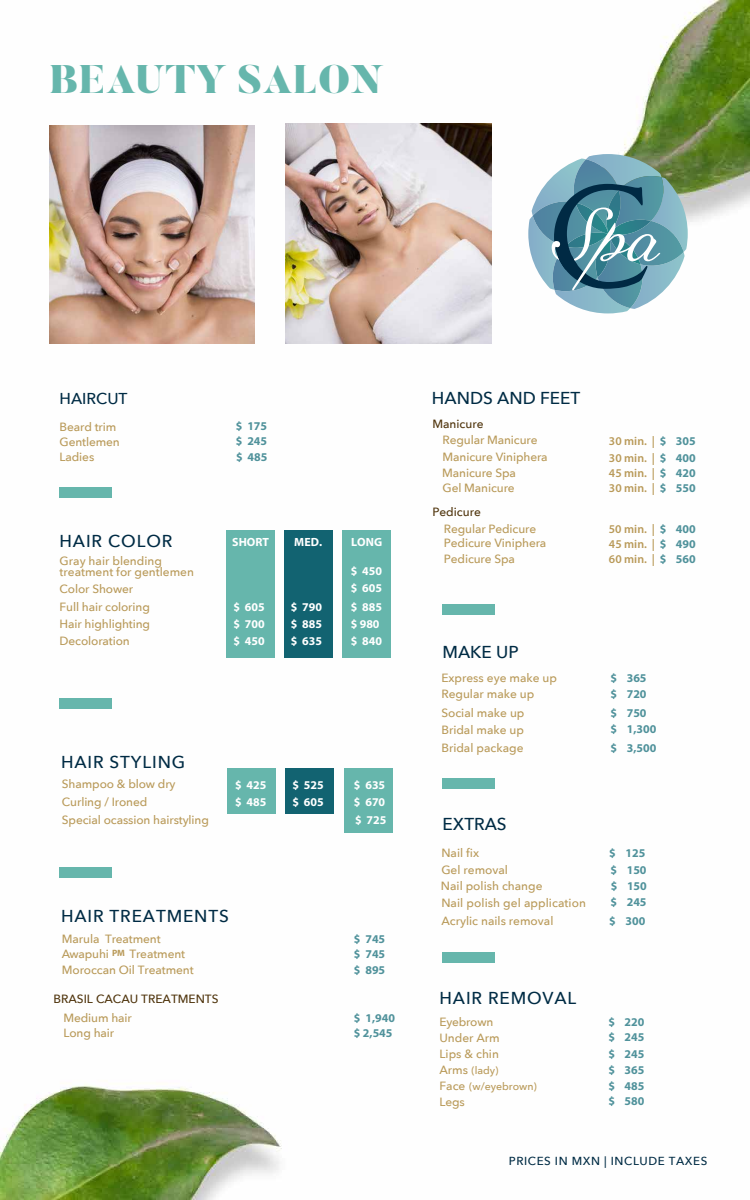
<style>
.page{position:relative;width:750px;height:1200px;background:#fff}
.page>*{position:absolute;margin:0;border:0;box-sizing:border-box;transform-origin:0 0}
.t1{font:900 39.75px "Butler";color:#66b6ac}
.t2{font:500 17.17px "Avenir Next";letter-spacing:.05em;color:#002b44}
.t3{font:500 17.17px "Avenir Next";color:#002b44}
.t4{font:500 15.75px "Avenir Next";color:#002b44}
.t5{font:500 11.93px/15.9px "Avenir Next";letter-spacing:-.01em;color:#b99a59}
.t6{font:700 11.93px/15.6px "Myriad Pro";color:#50929b}
.t7{font:700 11.93px/18.1px "Myriad Pro";color:#fff}
.t8{font:600 11.93px "Myriad Pro";color:#b99a59}
.t9{font:500 11.93px "Avenir Next";color:#4f340c}
.t10{font:500 11.62px "Avenir Next";letter-spacing:.05em;color:#002b44}
.t11{font:500 10.57px/15.9px "Avenir Next";color:#b99a59}
.s1{font-weight:700;color:#50929b}
.s2{font-size:11.93px}
</style>
<div class="page">
<img style="left:0;top:0;width:750px;height:1200px">
<div style="left:227px;top:530px;width:48px;height:127px;background:#66b6ac"></div>
<div style="left:284px;top:530px;width:49px;height:127px;background:#126371"></div>
<div style="left:342px;top:530px;width:48px;height:127px;background:#66b6ac"></div>
<div style="left:227px;top:768px;width:49px;height:46px;background:#66b6ac"></div>
<div style="left:345px;top:768px;width:48px;height:65px;background:#66b6ac"></div>
<div style="left:285px;top:768px;width:48px;height:46px;background:#126371"></div>
<div style="left:60px;top:487px;width:52px;height:10px;background:#66b6ac"></div>
<div style="left:443px;top:778px;width:52px;height:10px;background:#66b6ac"></div>
<div style="left:443px;top:604px;width:52px;height:10px;background:#66b6ac"></div>
<div style="left:443px;top:953px;width:52px;height:10px;background:#66b6ac"></div>
<div style="left:60px;top:698px;width:52px;height:11px;background:#66b6ac"></div>
<div style="left:60px;top:867px;width:52px;height:10px;background:#66b6ac"></div>
<svg style="left:528px;top:154px;width:160px;height:159px"></svg>
<img style="left:49px;top:125px;width:205px;height:219px">
<img style="left:286px;top:124px;width:205px;height:220px">
<h1 class="t1" style="left:49px;top:54px;width:336px">BEAUTY SALON</h1>
<h3 class="t4" style="left:60px;top:385px;width:69px">HAIRCUT</h3>
<p class="t5" style="left:60px;top:419px;width:58px">Beard trim</p>
<p class="t6" style="left:236px;top:418px;width:33px">$ 175</p>
<p class="t5" style="left:60px;top:433px;width:62px">Gentlemen</p>
<p class="t6" style="left:236px;top:433px;width:33px">$ 245</p>
<p class="t5" style="left:60px;top:448px;width:36px">Ladies</p>
<p class="t6" style="left:236px;top:448px;width:33px">$ 485</p>
<h2 class="t2" style="left:60px;top:527px;width:114px">HAIR COLOR</h2>
<p class="t7" style="left:232px;top:532px;width:38px">SHORT</p>
<p class="t7" style="left:294px;top:532px;width:29px">MED.</p>
<p class="t7" style="left:351px;top:532px;width:32px">LONG</p>
<p class="t5" style="left:60px;top:555px;width:136px;line-height:11.3px">Gray hair blending treatment for gentlemen</p>
<p class="t7" style="left:351px;top:562px;width:33px">$ 450</p>
<p class="t5" style="left:60px;top:580px;width:92px;line-height:18.1px">Color Shower<br>Full hair coloring</p>
<p class="t5" style="left:60px;top:615px;width:92px;line-height:17.5px">Hair highlighting<br>Decoloration</p>
<p class="t7" style="left:233px;top:597px;width:33px">$ 605</p>
<p class="t7" style="left:291px;top:597px;width:33px">$ 790</p>
<p class="t7" style="left:351px;top:579px;width:33px">$ 605 $ 885</p>
<p class="t7" style="left:233px;top:614px;width:33px">$ 700</p>
<p class="t7" style="left:291px;top:614px;width:33px">$ 885</p>
<p class="t7" style="left:351px;top:614px;width:30px">$ 980</p>
<p class="t7" style="left:234px;top:632px;width:33px">$ 450</p>
<p class="t7" style="left:291px;top:632px;width:33px">$ 635</p>
<p class="t7" style="left:351px;top:632px;width:33px">$ 840</p>
<h2 class="t2" style="left:61px;top:748px;width:126px">HAIR STYLING</h2>
<p class="t5" style="left:62px;top:775px;width:148px;line-height:17.9px">Shampoo &amp; blow dry<br>Curling / Ironed<br>Special ocassion hairstyling</p>
<p class="t7" style="left:235px;top:775px;width:33px">$ 425</p>
<p class="t7" style="left:293px;top:775px;width:33px">$ 525</p>
<p class="t7" style="left:354px;top:775px;width:33px">$ 635</p>
<p class="t7" style="left:235px;top:793px;width:33px">$ 485</p>
<p class="t7" style="left:293px;top:793px;width:33px">$ 605</p>
<p class="t7" style="left:354px;top:793px;width:34px;line-height:18.4px">$ 670 $ 725</p>
<h2 class="t2" style="left:61px;top:901px;width:169px">HAIR TREATMENTS</h2>
<p class="t5" style="left:62px;top:930px;width:133px">Marula Treatment<br>Awapuhi <sup>PM</sup> Treatment<br>Moroccan Oil Treatment</p>
<p class="t9" style="left:54px;top:989px;width:166px">BRASIL CACAU TREATMENTS</p>
<p class="t5" style="left:63px;top:1011px;width:70px;line-height:14.3px">Medium hair<br>Long hair</p>
<p class="t6" style="left:354px;top:930px;width:33px;text-align:justify">$ 745 $ 745 $ 895</p>
<p class="t6" style="left:354px;top:1010px;width:42px">$ 1,940</p>
<p class="t6" style="left:354px;top:1025px;width:40px">$ 2,545</p>
<h2 class="t3" style="left:432px;top:384px;width:150px">HANDS AND FEET</h2>
<p class="t9" style="left:432px;top:414px;width:53px">Manicure</p>
<p class="t5" style="left:443px;top:432px;width:97px">Regular Manicure</p>
<p class="t8" style="left:609px;top:433px;width:88px">30 min. | <span class="s1">$ 305</span></p>
<p class="t5" style="left:443px;top:448px;width:107px">Manicure Viniphera</p>
<p class="t8" style="left:609px;top:450px;width:88px">30 min. | <span class="s1">$ 400</span></p>
<p class="t5" style="left:442px;top:465px;width:75px">Manicure Spa</p>
<p class="t8" style="left:609px;top:465px;width:88px">45 min. | <span class="s1">$ 420</span></p>
<p class="t5" style="left:443px;top:479px;width:74px">Gel Manicure</p>
<p class="t8" style="left:609px;top:481px;width:88px">30 min. | <span class="s1">$ 550</span></p>
<p class="t9" style="left:432px;top:501px;width:50px">Pedicure</p>
<p class="t5" style="left:444px;top:551px;width:73px">Pedicure Spa</p>
<p class="t5" style="left:444px;top:520px;width:94px">Regular Pedicure</p>
<p class="t8" style="left:609px;top:521px;width:88px">50 min. | <span class="s1">$ 400</span></p>
<p class="t5" style="left:444px;top:535px;width:104px">Pedicure Viniphera</p>
<p class="t8" style="left:609px;top:536px;width:88px">45 min. | <span class="s1">$ 490</span></p>
<p class="t8" style="left:609px;top:552px;width:88px">60 min. | <span class="s1">$ 560</span></p>
<h2 class="t2" style="left:443px;top:637px;width:78px">MAKE UP</h2>
<p class="t5" style="left:441px;top:669px;width:117px">Express eye make up</p>
<p class="t6" style="left:611px;top:669px;width:38px">$ 365</p>
<p class="t5" style="left:441px;top:686px;width:95px">Regular make up</p>
<p class="t6" style="left:611px;top:686px;width:38px">$ 720</p>
<p class="t5" style="left:441px;top:704px;width:85px">Social make up</p>
<p class="t6" style="left:611px;top:704px;width:38px">$ 750</p>
<p class="t5" style="left:441px;top:721px;width:84px">Bridal make up</p>
<p class="t6" style="left:611px;top:721px;width:47px">$ 1,300</p>
<p class="t5" style="left:441px;top:739px;width:84px">Bridal package</p>
<p class="t6" style="left:611px;top:739px;width:47px">$ 3,500</p>
<h2 class="t2" style="left:443px;top:809px;width:66px">EXTRAS</h2>
<p class="t5" style="left:441px;top:845px;width:39px">Nail fix</p>
<p class="t5" style="left:441px;top:862px;width:68px">Gel removal</p>
<p class="t5" style="left:441px;top:878px;width:103px">Nail polish change</p>
<p class="t5" style="left:441px;top:913px;width:114px">Acrylic nails removal</p>
<p class="t5" style="left:441px;top:894px;width:146px">Nail polish gel application</p>
<p class="t6" style="left:609px;top:845px;width:38px">$ 125</p>
<p class="t6" style="left:611px;top:861px;width:38px;line-height:16.5px">$ 150 $ 150</p>
<p class="t6" style="left:609px;top:913px;width:38px">$ 300</p>
<p class="t6" style="left:611px;top:894px;width:38px">$ 245</p>
<h2 class="t2" style="left:439px;top:983px;width:138px">HAIR REMOVAL</h2>
<p class="t5" style="left:439px;top:1014px;width:62px">Eyebrown<br>Under Arm</p>
<p class="t6" style="left:608px;top:1014px;width:38px;line-height:15.1px">$ 220 $ 245</p>
<p class="t5" style="left:439px;top:1046px;width:61px">Lips &amp; chin</p>
<p class="t6" style="left:608px;top:1046px;width:38px">$ 245</p>
<p class="t11" style="left:439px;top:1062px;width:99px"><span class="s2">Arms</span> (lady)<br><span class="s2">Face</span> (w/eyebrown)</p>
<p class="t6" style="left:608px;top:1061px;width:38px;line-height:15.9px">$ 365 $ 485</p>
<p class="t5" style="left:439px;top:1094px;width:27px">Legs</p>
<p class="t6" style="left:608px;top:1093px;width:38px">$ 580</p>
<p class="t10" style="left:509px;top:1151px;width:200px">PRICES IN MXN | INCLUDE TAXES</p>
</div>
